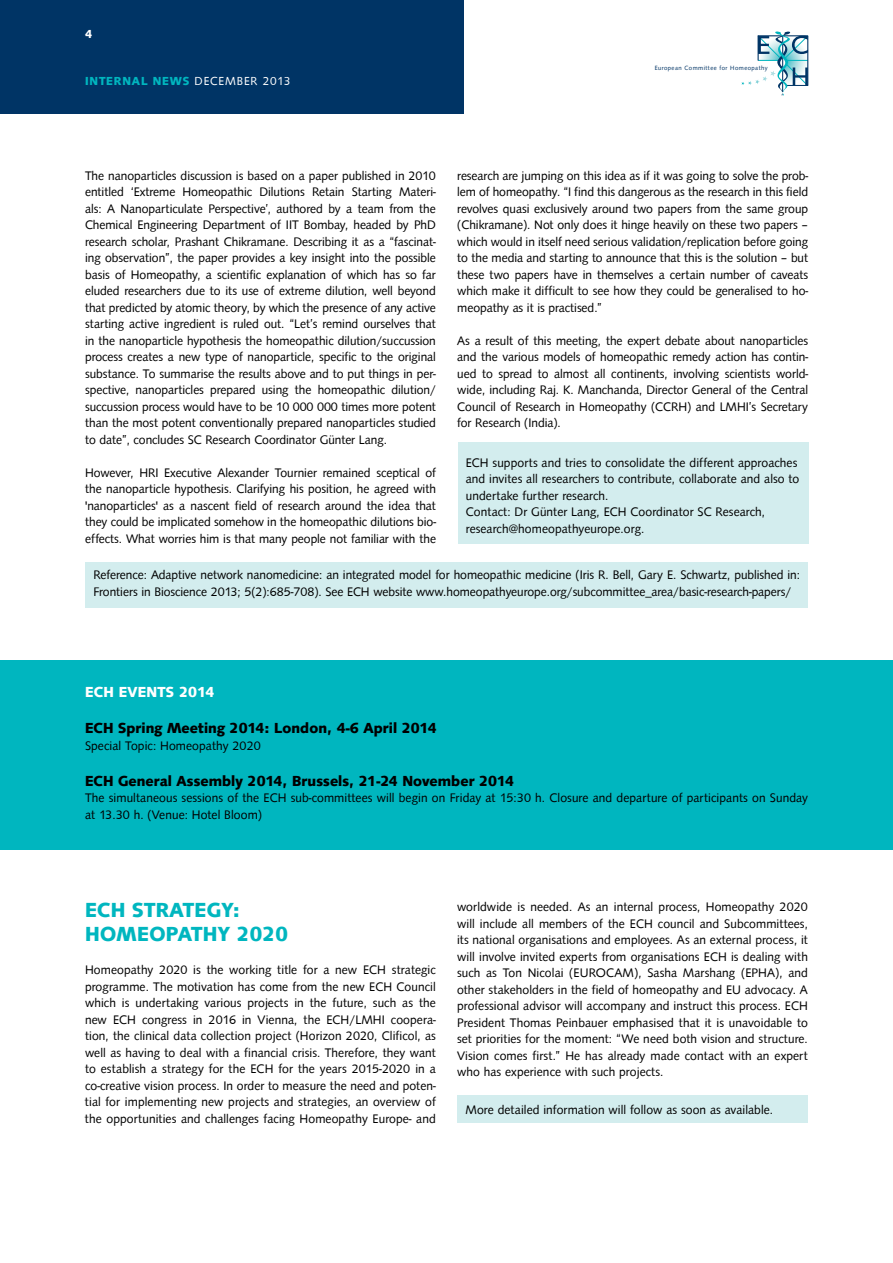
<style>
.page{position:relative;width:893px;height:1263px;background:#fff}
.page>*{position:absolute;margin:0;border:0;box-sizing:border-box;transform-origin:0 0}
.t1{font:700 21px/24px "Syntax D";letter-spacing:.02em;color:#00b6bf;text-align:center}
.t2{font:700 15px "Syntax D";letter-spacing:.01em;color:#000}
.t3{font:700 15px "Syntax D";letter-spacing:.02em;color:#fff}
.t4{font:12.75px/16.5px "Syntax D";color:#000;text-align:justify}
.t5{font:700 12px "Syntax D";letter-spacing:.075em;color:#00b6bf}
.t6{font:700 12px "Syntax D";color:#fff}
.t7{font:6.3px "Syntax D";letter-spacing:.075em;color:#003465}
.s1{font-weight:400;color:#fff}
</style>
<div class="page">
<div style="left:0;top:0;width:463px;height:114px;background:#003465"></div>
<hr style="left:808px;top:36px;width:1px;height:49px;background:#003465">
<svg style="left:741px;top:31px;width:67px;height:65px"></svg>
<div style="left:85px;top:562px;width:723px;height:46px;background:#d3edee"></div>
<div style="left:457px;top:1095px;width:351px;height:28px;background:#d3edee"></div>
<div style="left:458px;top:442px;width:351px;height:102px;background:#d3edee"></div>
<div style="left:0;top:660px;width:893px;height:189px;background:#00b6bf"></div>
<p class="t6" style="left:85px;top:27px;width:9px">4</p>
<p class="t5" style="left:85px;top:74px;width:207px">internal News <span class="s1">DECEMBER 2013</span></p>
<p class="t7" style="left:655px;top:64px;width:115px">European Committee for Homeopathy</p>
<p class="t4" style="left:85px;top:167px;width:353px">The nanoparticles discussion is based on a paper published in 2010 entitled ‘Extreme Homeopathic Dilutions Retain Starting Materi&shy;als: A Nanoparticulate Perspective’, authored by a team from the Chemical Engineering Department of IIT Bombay, headed by PhD research scholar, Prashant Chikramane. Describing it as a “fascinat&shy;ing observation”, the paper provides a key insight into the possible basis of Homeopathy, a scientific explanation of which has so far eluded researchers due to its use of extreme dilution, well beyond that predicted by atomic theory, by which the presence of any active starting active ingredient is ruled out. “Let’s remind ourselves that in the nanoparticle hypothesis the homeopathic dilution/succussion process creates a new type of nanoparticle, specific to the original substance. To summarise the results above and to put things in per&shy;spective, nanoparticles prepared using the homeopathic dilution/ succussion process would have to be 10 000 000 times more potent than the most potent conventionally prepared nanoparticles studied to date”, concludes SC Research Coordinator Günter Lang.</p>
<p class="t4" style="left:85px;top:464px;width:352px">However, HRI Executive Alexander Tournier remained sceptical of the nanoparticle hypothesis. Clarifying his position, he agreed with 'nanoparticles' as a nascent field of research around the idea that they could be implicated somehow in the homeopathic dilutions bio&shy;effects. What worries him is that many people not familiar with the</p>
<p class="t4" style="left:457px;top:167px;width:352px">research are jumping on this idea as if it was going to solve the prob&shy;lem of homeopathy. “I find this dangerous as the research in this field revolves quasi exclusively around two papers from the same group (Chikramane). Not only does it hinge heavily on these two papers – which would in itself need serious validation/replication before going to the media and starting to announce that this is the solution – but these two papers have in themselves a certain number of caveats which make it difficult to see how they could be generalised to ho&shy;meopathy as it is practised.”</p>
<p class="t4" style="left:457px;top:332px;width:352px">As a result of this meeting, the expert debate about nanoparticles and the various models of homeopathic remedy action has contin&shy;ued to spread to almost all continents, involving scientists world&shy;wide, including Raj. K. Manchanda, Director General of the Central Council of Research in Homeopathy (CCRH) and LMHI’s Secretary for Research (India).</p>
<p class="t4" style="left:466px;top:454px;width:335px;text-align:left">ECH supports and tries to consolidate the different approaches and invites all researchers to contribute, collaborate and also to undertake further research.<br>Contact: Dr Günter Lang, ECH Coordinator SC Research, research@homeopathyeurope.org.</p>
<p class="t4" style="left:93px;top:567px;width:708px">Reference: Adaptive network nanomedicine: an integrated model for homeopathic medicine (Iris R. Bell, Gary E. Schwartz, published in:<br>Frontiers in Bioscience 2013; 5(2):685-708). See ECH website www.homeopathyeurope.org/subcommittee_area/basic-research-papers/</p>
<p class="t3" style="left:85px;top:684px;width:11px">ECH</p>
<p class="t3" style="left:119px;top:684px;width:97px">events 2014</p>
<p class="t2" style="left:85px;top:720px;width:10px">ECH</p>
<p class="t2" style="left:118px;top:720px;width:320px">Spring Meeting 2014: London, 4-6 April 2014</p>
<p class="t4" style="left:85px;top:737px;width:177px">Special Topic: Homeopathy 2020</p>
<p class="t2" style="left:85px;top:772px;width:10px">ECH</p>
<p class="t2" style="left:118px;top:772px;width:397px">General Assembly 2014, Brussels, 21-24 November 2014</p>
<p class="t4" style="left:85px;top:790px;width:724px">The simultaneous sessions of the ECH sub-committees will begin on Friday at 15:30 h. Closure and departure of participants on Sunday at 13.30 h. (Venue: Hotel Bloom)</p>
<h1 class="t1" style="left:85px;top:898px;width:14px">ECH</h1>
<h1 class="t1" style="left:85px;top:898px;width:204px">Strategy:<br>Homeopathy 2020</h1>
<p class="t4" style="left:85px;top:962px;width:352px">Homeopathy 2020 is the working title for a new ECH strategic programme. The motivation has come from the new ECH Council which is undertaking various projects in the future, such as the new ECH congress in 2016 in Vienna, the ECH/LMHI coopera&shy;tion, the clinical data collection project (Horizon 2020, Clificol, as well as having to deal with a financial crisis. Therefore, they want to establish a strategy for the ECH for the years 2015-2020 in a co-creative vision process. In order to measure the need and poten&shy;tial for implementing new projects and strategies, an overview of the opportunities and challenges facing Homeopathy Europe- and</p>
<p class="t4" style="left:457px;top:899px;width:352px">worldwide is needed. As an internal process, Homeopathy 2020 will include all members of the ECH council and Subcommittees, its national organisations and employees. As an external process, it will involve invited experts from organisations ECH is dealing with such as Ton Nicolai (EUROCAM), Sasha Marshang (EPHA), and other stakeholders in the field of homeopathy and EU advocacy. A professional advisor will accompany and instruct this process. ECH President Thomas Peinbauer emphasised that it is unavoidable to set priorities for the moment: “We need both vision and structure.<br>Vision comes first.” He has already made contact with an expert who has experience with such projects.</p>
<p class="t4" style="left:466px;top:1102px;width:309px">More detailed information will follow as soon as available.</p>
</div>
